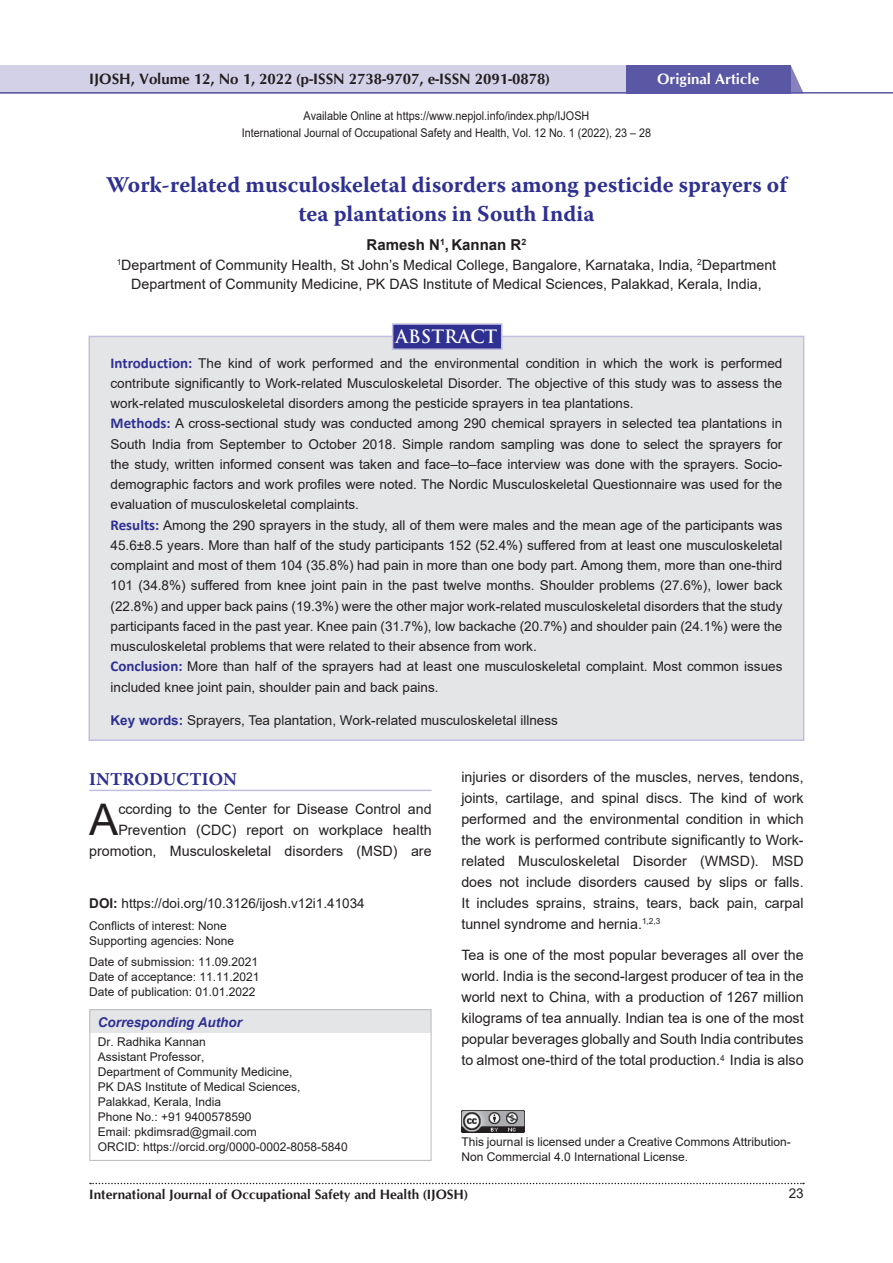
<style>
.page{position:relative;width:893px;height:1263px;background:#fff}
.page>*{position:absolute;margin:0;border:0;box-sizing:border-box;transform-origin:0 0}
.t1{font:43.65px "Arial";color:#231f20}
.t2{font:700 22.5px/28.5px "Warnock Pro";color:#2e3092;text-align:center}
.t3{font:700 18px "Warnock Pro";color:#2e3092}
.t4{font:700 18px "Trajan Pro";color:#fff}
.t5{font:700 15px "CG Omega";color:#231f20}
.t6{font:700 15px "Arial";color:#231f20}
.t7{font:700 15px "CG Omega";color:#fff}
.t8{font:14.25px/21px "Arial";color:#231f20;text-align:justify}
.t9{font:13.5px/20.2px "Arial";color:#231f20}
.t10{font:700 13.5px "CG Omega";color:#231f20}
.t11{font:italic 700 13.5px "Arial";color:#2e3092}
.t12{font:12px/15px "Arial";color:#231f20}
.t13{font:12px/17.2px "Arial";color:#231f20;text-align:center;scale:.9 1}
.s1{font-family:"Calibri";font-weight:700;font-size:15px;color:#2e3092}
.s2{font-weight:700;color:#2e3092}
.s3{font-weight:700}
</style>
<div class="page">
<div style="left:0;top:65px;width:627px;height:29px;background:#d3d1e8"></div>
<svg style="left:790px;top:65px;width:13px;height:27px"></svg>
<div style="left:626px;top:65px;width:164px;height:29px;background:#5a57a5"></div>
<hr style="left:0;top:92px;width:893px;height:2px;background:#5a57a5">
<svg style="left:90px;top:1183px;width:714px;height:1px"></svg>
<div style="left:89px;top:336px;width:715px;height:405px;background:#e4e5e7;border:2px solid #c2bfde"></div>
<div style="left:392px;top:323px;width:110px;height:27px;background:#2e3092;border:2px solid #c2bfde"></div>
<div style="left:90px;top:1010px;width:341px;height:23px;background:#e4e5e7"></div>
<div style="left:89px;top:1009px;width:343px;height:152px;border:1px solid #bcbdc0"></div>
<img style="left:461px;top:1110px;width:63px;height:22px">
<hr style="left:89px;top:790px;width:343px;height:1px;background:#c2bfde">
<p class="t5" style="left:89px;top:69px;width:462px">IJOSH, Volume 12, No 1, 2022 (p-ISSN 2738-9707, e-ISSN 2091-0878)</p>
<p class="t7" style="left:657px;top:69px;width:104px">Original Article</p>
<p class="t13" style="left:242px;top:107px;width:456px">Available Online at https://www.nepjol.info/index.php/IJOSH<br>International Journal of Occupational Safety and Health, Vol. 12 No. 1 (2022), 23 – 28</p>
<h2 class="t2" style="left:106px;top:170px;width:682px">Work-related musculoskeletal disorders among pesticide sprayers of tea plantations in South India</h2>
<p class="t6" style="left:367px;top:234px;width:161px">Ramesh N<sup>1</sup>, Kannan R<sup>2</sup></p>
<p class="t8" style="left:117px;top:255px;width:661px;line-height:19.5px;text-align:center"><sup>1</sup>Department of Community Health, St John’s Medical College, Bangalore, Karnataka, India, <sup>2</sup>Department<br>Department of Community Medicine, PK DAS Institute of Medical Sciences, Palakkad, Kerala, India,</p>
<h3 class="t4" style="left:396px;top:325px;width:103px">ABSTRACT</h3>
<p class="t9" style="left:111px;top:353px;width:673px"><span class="s1">Introduction:</span> The kind of work performed and the environmental condition in which the work is performed contribute significantly to Work-related Musculoskeletal Disorder. The objective of this study was to assess the work-related musculoskeletal disorders among the pesticide sprayers in tea plantations.<br><span class="s1">Methods:</span> A cross-sectional study was conducted among 290 chemical sprayers in selected tea plantations in South India from September to October 2018. Simple random sampling was done to select the sprayers for the study, written informed consent was taken and face–to–face interview was done with the sprayers. Socio&shy;demographic factors and work profiles were noted. The Nordic Musculoskeletal Questionnaire was used for the evaluation of musculoskeletal complaints.<br><span class="s1">Results:</span> Among the 290 sprayers in the study, all of them were males and the mean age of the participants was 45.6±8.5 years. More than half of the study participants 152 (52.4%) suffered from at least one musculoskeletal complaint and most of them 104 (35.8%) had pain in more than one body part. Among them, more than one-third 101 (34.8%) suffered from knee joint pain in the past twelve months. Shoulder problems (27.6%), lower back (22.8%) and upper back pains (19.3%) were the other major work-related musculoskeletal disorders that the study participants faced in the past year. Knee pain (31.7%), low backache (20.7%) and shoulder pain (24.1%) were the musculoskeletal problems that were related to their absence from work.<br><span class="s1">Conclusion:</span> More than half of the sprayers had at least one musculoskeletal complaint. Most common issues included knee joint pain, shoulder pain and back pains.</p>
<p class="t9" style="left:111px;top:710px;width:449px"><span class="s2">Key words:</span> Sprayers, Tea plantation, Work-related musculoskeletal illness</p>
<h3 class="t3" style="left:89px;top:768px;width:149px">INTRODUCTION</h3>
<h1 class="t1" style="left:89px;top:790px;width:31px">A</h1>
<p class="t8" style="left:89px;top:798px;width:344px;text-align:right">ccording to the Center for Disease Control and<br>Prevention (CDC) report on workplace health promotion, Musculoskeletal disorders (MSD) are</p>
<p class="t9" style="left:89px;top:893px;width:277px"><span class="s3">DOI:</span> https://doi.org/10.3126/ijosh.v12i1.41034</p>
<p class="t12" style="left:89px;top:918px;width:146px">Conflicts of interest: None<br>Supporting agencies: None</p>
<p class="t12" style="left:89px;top:954px;width:172px;text-align:justify">Date of submission: 11.09.2021<br>Date of acceptance: 11.11.2021<br>Date of publication: 01.01.2022</p>
<p class="t11" style="left:98px;top:1013px;width:146px">Corresponding Author</p>
<p class="t12" style="left:98px;top:1034px;width:252px">Dr. Radhika Kannan<br>Assistant Professor,<br>Department of Community Medicine,<br>PK DAS Institute of Medical Sciences,<br>Palakkad, Kerala, India<br>Phone No.: +91 9400578590<br>Email: pkdimsrad@gmail.com<br>ORCID: https://orcid.org/0000-0002-8058-5840</p>
<p class="t8" style="left:461px;top:766px;width:344px">injuries or disorders of the muscles, nerves, tendons, joints, cartilage, and spinal discs. The kind of work performed and the environmental condition in which the work is performed contribute significantly to Work&shy;related Musculoskeletal Disorder (WMSD). MSD does not include disorders caused by slips or falls.<br>It includes sprains, strains, tears, back pain, carpal tunnel syndrome and hernia.<sup>1,2,3</sup></p>
<p class="t8" style="left:461px;top:945px;width:344px">Tea is one of the most popular beverages all over the world. India is the second-largest producer of tea in the world next to China, with a production of 1267 million kilograms of tea annually. Indian tea is one of the most popular beverages globally and South India contributes to almost one-third of the total production.<sup>4</sup> India is also</p>
<p class="t12" style="left:461px;top:1134px;width:331px">This journal is licensed under a Creative Commons Attribution-<br>Non Commercial 4.0 International License.</p>
<p class="t10" style="left:89px;top:1185px;width:380px">International Journal of Occupational Safety and Health (IJOSH)</p>
<p class="t9" style="left:789px;top:1183px;width:17px">23</p>
</div>
